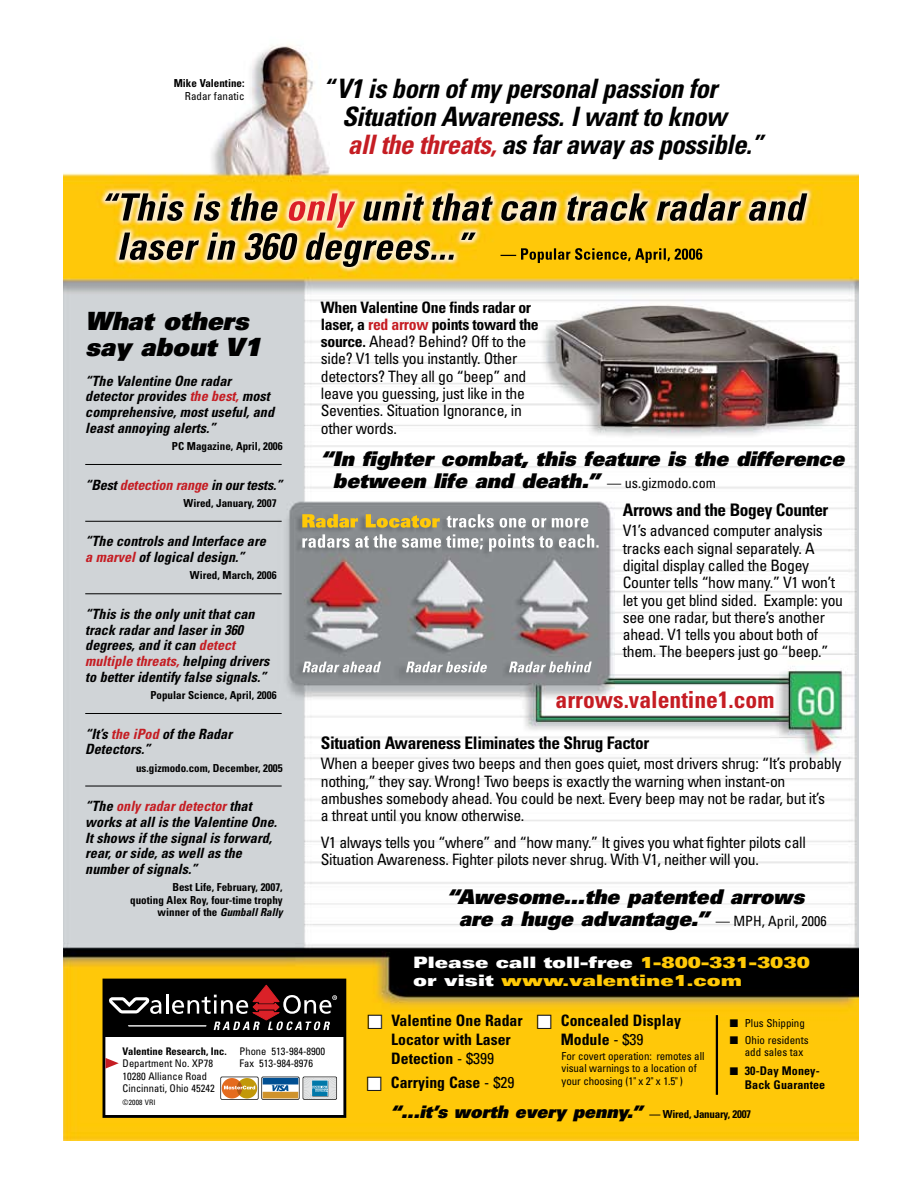
<style>
.page{position:relative;width:918px;height:1188px;background:#fff}
.page>*{position:absolute;margin:0;border:0;box-sizing:border-box;transform-origin:0 0}
.t1{font:italic 700 condensed 26.7px/28.3px "Univers";color:#000}
.t2{font:italic 900 25.2px/26.7px "Univers";color:#000}
.t3{font:700 condensed 23.55px "Univers";color:#c51d23}
.t4{font:italic 900 20.25px/22px "Univers";color:#000}
.t5{font:700 condensed 17.25px "Univers";letter-spacing:-.02em;color:#000}
.t6{font:italic 900 17.25px "Univers";color:#000}
.t7{font:condensed 15.75px/17.2px "Univers";letter-spacing:-.02em;color:#000}
.t8{font:700 condensed 15.75px/18.9px "Univers";color:#000}
.t9{font:900 expanded 15.75px/17.2px "Univers";color:#ffc907}
.t10{font:italic 700 condensed 14.1px/15.8px "Univers";color:#000}
.t11{font:700 condensed 12px/14.1px "Univers";letter-spacing:.01em;color:#000}
.t12{font:700 condensed 10.95px/12.6px "Univers";color:#000;text-align:right}
.t13{font:condensed 10.95px/12.6px "Univers";letter-spacing:-.01em;color:#000}
.t14{font:condensed 10.5px/12.6px "Univers";color:#000}
.t15{font:700 condensed 10.5px "Univers";color:#000}
.t16{font:condensed 7.5px "Univers";letter-spacing:.02em;color:#000}
.s1{color:#c51d23}
.s2{font-style:italic}
.s3{font-weight:700}
.s4{font-weight:700;color:#c51d23}
.s5{font-weight:400;font-style:normal;font-stretch:condensed;font-size:14.1px}
.s6{color:#fff}
.s7{font-weight:400}
.s8{font-weight:700;font-style:normal;font-stretch:condensed;font-size:10.95px}
</style>
<div class="page">
<img style="left:63px;top:45px;width:795px;height:1095px">
<img style="left:303px;top:662px;width:78px;height:10px">
<img style="left:406px;top:662px;width:81px;height:10px">
<img style="left:509px;top:662px;width:83px;height:10px">
<img style="left:302px;top:514px;width:162px;height:14px">
<img style="left:302px;top:534px;width:114px;height:14px">
<img style="left:578px;top:534px;width:21px;height:14px">
<img style="left:501px;top:248px;width:151px;height:15px">
<img style="left:105px;top:193px;width:355px;height:35px">
<img style="left:657px;top:193px;width:150px;height:28px">
<img style="left:119px;top:233px;width:258px;height:34px">
<div style="left:104px;top:980px;width:241px;height:136px;background:#fff"></div>
<div style="left:103px;top:979px;width:243px;height:139px;border:3px solid #000"></div>
<svg style="left:105px;top:1058px;width:14px;height:11px"></svg>
<div style="left:103px;top:979px;width:242px;height:58px;background:#000"></div>
<svg style="left:109px;top:984px;width:228px;height:46px"></svg>
<svg style="left:220px;top:1077px;width:39px;height:23px"></svg>
<svg style="left:221px;top:1077px;width:37px;height:22px"></svg>
<svg style="left:261px;top:1077px;width:39px;height:23px"></svg>
<svg style="left:262px;top:1077px;width:37px;height:22px"></svg>
<div style="left:222px;top:1078px;width:20px;height:21px;background:#e46b1f;border-radius:50%"></div>
<svg style="left:237px;top:1078px;width:20px;height:21px"></svg>
<svg style="left:224px;top:1081px;width:31px;height:14px"></svg>
<svg style="left:263px;top:1078px;width:35px;height:20px"></svg>
<svg style="left:303px;top:1077px;width:34px;height:23px"></svg>
<svg style="left:303px;top:1077px;width:33px;height:22px"></svg>
<svg style="left:304px;top:1078px;width:32px;height:20px"></svg>
<hr style="left:716px;top:1015px;width:2px;height:80px;background:#000">
<hr style="left:85px;top:464px;width:197px;height:1px;background:#000">
<hr style="left:85px;top:521px;width:197px;height:1px;background:#000">
<hr style="left:85px;top:593px;width:197px;height:1px;background:#000">
<hr style="left:85px;top:713px;width:197px;height:1px;background:#000">
<hr style="left:85px;top:786px;width:197px;height:1px;background:#000">
<svg style="left:537px;top:1015px;width:14px;height:14px"></svg>
<svg style="left:368px;top:1015px;width:14px;height:14px"></svg>
<svg style="left:367px;top:1077px;width:15px;height:14px"></svg>
<p class="t12" style="left:174px;top:77px;width:72px">Mike Valentine:</p>
<p class="t13" style="left:185px;top:89px;width:61px">Radar fanatic</p>
<h1 class="t1" style="left:342px;top:74px;width:429px;text-indent:-20px">“V1isbornofmypersonalpassionfor<br>SituationAwareness. Iwanttoknow <span class="s1">allthethreats,</span> asfarawayaspossible.”</h1>
<h2 class="t2" style="left:85px;top:307px;width:185px">What others say about V1</h2>
<p class="t10" style="left:85px;top:373px;width:194px">“The Valentine One radar detectorprovides<span class="s1">the best,</span> most comprehensive,mostuseful,and leastannoying alerts.”</p>
<p class="t12" style="left:172px;top:440px;width:112px">PC Magazine, April, 2006</p>
<p class="t10" style="left:85px;top:477px;width:202px">“Best <span class="s1">detectionrange</span> inourtests.”</p>
<p class="t12" style="left:184px;top:497px;width:95px">Wired, January, 2007</p>
<p class="t10" style="left:85px;top:534px;width:186px">“The controlsand Interface are <span class="s1">a marvel</span>oflogicaldesign.”</p>
<p class="t12" style="left:190px;top:569px;width:88px">Wired, March, 2006</p>
<p class="t10" style="left:85px;top:606px;width:189px">“Thisisthe onlyunitthatcan track radarand laserin 360 degrees,and itcan <span class="s1">detect multiple threats,</span> helping drivers to betteridentifyfalse signals.”</p>
<p class="t12" style="left:151px;top:689px;width:128px">Popular Science, April, 2006</p>
<p class="t10" style="left:85px;top:726px;width:152px">“It’s<span class="s1">the iPod</span> ofthe Radar<br>Detectors.”</p>
<p class="t12" style="left:136px;top:761px;width:148px">us.gizmodo.com, December, 2005</p>
<p class="t10" style="left:85px;top:798px;width:197px">“The <span class="s1">onlyradardetector</span> that worksatallisthe Valentine One.<br>Itshowsifthe signalisforward, rear,orside,aswellasthe numberofsignals.”</p>
<p class="t12" style="left:130px;top:881px;width:157px">Best Life, February, 2007,<br>quoting Alex Roy, four-time trophy w i n n e r o f t h e <span class="s2">GumballRally</span></p>
<p class="t7" style="left:321px;top:298px;width:219px"><span class="s3">When Valentine One finds radar or laser, a</span> <span class="s4">red arrow</span> <span class="s3">points toward the source.</span> Ahead? Behind? Off to the side? V1 tells you instantly. Other detectors? They all go “beep” and leave you guessing, just like in the<br>Seventies. Situation Ignorance, in other words.</p>
<p class="t4" style="left:333px;top:447px;width:518px;text-indent:-12px">“In fighter combat, this feature is the difference between life and death.” <span class="s5">— u s . g i z m o d o . c o m</span></p>
<p class="t5" style="left:623px;top:499px;width:207px">Arrows and the Bogey Counter</p>
<p class="t7" style="left:623px;top:522px;width:222px">V1’s advanced computer analysis tracks each signal separately. A digital display called the Bogey Counter tells “how many.” V1 won’t let you get blind sided. Example: you see one radar, but there’s another ahead. V1 tells you about both of them. The beepers just go “beep.”</p>
<h3 class="t3" style="left:556px;top:685px;width:220px">arrows.valentine1.com</h3>
<p class="t5" style="left:321px;top:732px;width:330px">Situation Awareness Eliminates the Shrug Factor</p>
<p class="t7" style="left:321px;top:755px;width:522px">When a beeper gives two beeps and then goes quiet, most drivers shrug: “It’s probably nothing,” they say. Wrong! Two beeps is exactly the warning when instant-on ambushes somebody ahead. You could be next. Every beep may not be radar, but it’s<br>a threat until you know otherwise.</p>
<p class="t7" style="left:321px;top:833px;width:487px">V1 always tells you “where” and “how many.” It gives you what fighter pilots call<br>Situation Awareness. Fighter pilots never shrug. With V1, neither will you.</p>
<p class="t4" style="left:459px;top:885px;width:369px;text-indent:-12px">“Awesome...the patented arrows are a huge advantage.” <span class="s5">— M P H , A p r i l , 2 0 0 6</span></p>
<p class="t9" style="left:413px;top:954px;width:398px"><span class="s6">Please call toll-free</span> 1-800-331-3030 <span class="s6">or visit</span> www.valentine1.com</p>
<p class="t15" style="left:123px;top:1044px;width:106px">Valentine Research, Inc.</p>
<p class="t14" style="left:123px;top:1057px;width:94px">Department No. XP78<br>10280 Alliance Road<br>Cincinnati, Ohio 45242</p>
<p class="t16" style="left:123px;top:1098px;width:34px">©2008 VRI</p>
<p class="t14" style="left:240px;top:1044px;width:87px">Phone 513-984-8900<br>Fax 513-984-8976</p>
<p class="t8" style="left:391px;top:1011px;width:133px">Valentine One Radar<br>Locator with Laser<br>Detection <span class="s7">- $399</span></p>
<p class="t8" style="left:391px;top:1073px;width:125px">Carrying Case <span class="s7">- $29</span></p>
<p class="t8" style="left:561px;top:1011px;width:122px">Concealed Display<br>Module <span class="s7">- $39</span></p>
<p class="t13" style="left:562px;top:1049px;width:144px">For covert operation: remotes all visual warnings to a location of your choosing (1" x 2" x 1.5" )</p>
<p class="t13" style="left:730px;top:1016px;width:77px">■ Plus Shipping</p>
<p class="t13" style="left:745px;top:1033px;width:65px;text-indent:-15px">■ Ohio residents add sales tax</p>
<p class="t11" style="left:745px;top:1064px;width:82px;text-indent:-15px">■ 30-Day Money-<br>Back Guarantee</p>
<p class="t6" style="left:391px;top:1100px;width:362px">“...it’s worth every penny.” <span class="s8">— W i r e d , J a n u a ry, 200 7</span></p>
</div>
